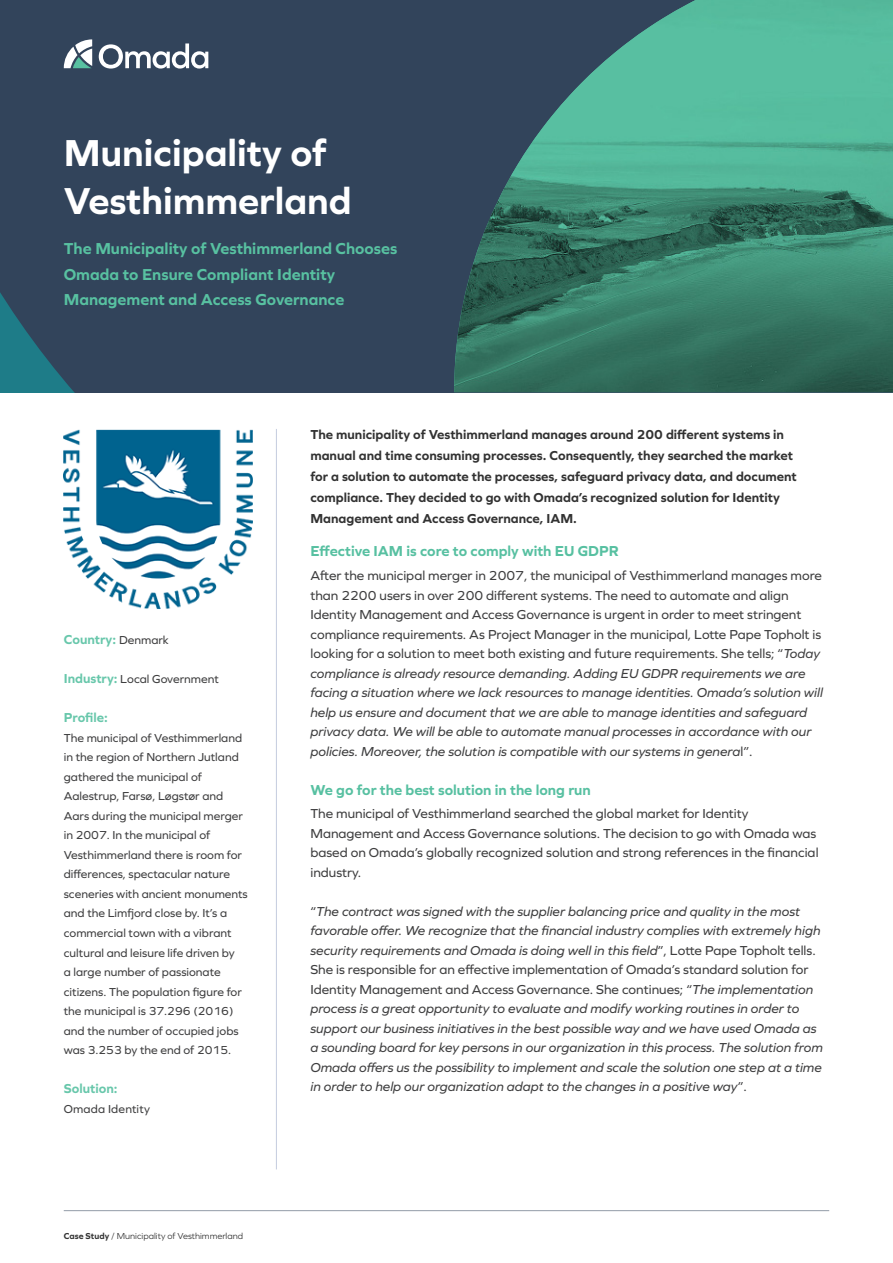
<style>
.page{position:relative;width:893px;height:1263px;background:#fff}
.page>*{position:absolute;margin:0;border:0;box-sizing:border-box;transform-origin:0 0}
.t1{font:700 39px/48px "Graphie";color:#fff}
.Sub_Title{font:700 16.5px/25.5px "Graphie";color:#58c1a1}
.t2{font:700 15px "Graphie";color:#57c0a1}
.t3{font:13.5px/19.5px "Graphie";color:#3e3e3f}
.t4{font:italic 13.5px/19.5px "Graphie";color:#3e3e3f}
.First_paragraph{font:700 13.5px/21px "Graphie";color:#323232}
.t5{font:700 13.5px "Graphie";color:#68c7ab}
.t6{font:12px/19.5px "Graphie";color:#3e3e3f}
.t7{font:9px "Graphie";color:#323232}
.s1{font-weight:400;font-size:12px;color:#3e3e3f}
.s2{font-weight:700;font-size:13.5px;color:#68c7ab}
.s3{font-weight:700}
.s4{font-style:italic}
.s5{font-style:normal}
</style>
<div class="page">
<div style="left:0;top:0;width:893px;height:392px;background:#32445b"></div>
<svg style="left:0;top:292px;width:74px;height:100px"></svg>
<img style="left:454px;top:0;width:439px;height:392px">
<hr style="left:64px;top:1210px;width:765px;height:1px;background:#32445b">
<svg style="left:64px;top:39px;width:28px;height:29px"></svg>
<svg style="left:99px;top:43px;width:109px;height:26px"></svg>
<hr style="left:276px;top:429px;width:1px;height:740px;background:#c4ccde">
<img style="left:64px;top:429px;width:188px;height:180px">
<p class="t1" style="left:64px;top:128px;width:289px">Municipality of<br>Vesthimmerland</p>
<p class="Sub_Title" style="left:64px;top:236px;width:335px">The Municipality of Vesthimmerland Chooses<br>Omada to Ensure Compliant Identity<br>Management and Access Governance</p>
<p class="t5" style="left:64px;top:632px;width:107px">Country: <span class="s1">Denmark</span></p>
<p class="t6" style="left:64px;top:669px;width:156px"><span class="s2">Industry:</span> Local Government</p>
<p class="t5" style="left:64px;top:710px;width:46px">Profile:</p>
<p class="t6" style="left:64px;top:728px;width:185px">The municipal of Vesthimmerland in the region of Northern Jutland gathered the municipal of<br>Aalestrup, Farsø, Løgstør and<br>Aars during the municipal merger in 2007. In the municipal of<br>Vesthimmerland there is room for differences, spectacular nature sceneries with ancient monuments and the Limfjord close by. It’s a commercial town with a vibrant cultural and leisure life driven by<br>a large number of passionate citizens. The population figure for the municipal is 37.296 (2016) and the number of occupied jobs was 3.253 by the end of 2015.</p>
<p class="t5" style="left:64px;top:1080px;width:55px">Solution:</p>
<p class="t6" style="left:64px;top:1098px;width:88px">Omada Identity</p>
<p class="t7" style="left:64px;top:1231px;width:181px"><span class="s3">Case Study</span> / Municipality of Vesthimmerland</p>
<p class="First_paragraph" style="left:310px;top:424px;width:488px">The municipality of Vesthimmerland manages around 200 different systems in manual and time consuming processes. Consequently, they searched the market for a solution to automate the processes, safeguard privacy data, and document compliance. They decided to go with Omada’s recognized solution for Identity Management and Access Governance, IAM.</p>
<p class="t2" style="left:310px;top:542px;width:310px">Effective IAM is core to comply with EU GDPR</p>
<p class="t3" style="left:310px;top:565px;width:514px">After the municipal merger in 2007, the municipal of Vesthimmerland manages more than 2200 users in over 200 different systems. The need to automate and align Identity Management and Access Governance is urgent in order to meet stringent compliance requirements. As Project Manager in the municipal, Lotte Pape Topholt is looking for a solution to meet both existing and future requirements. She tells; “<span class="s4">Today compliance is already resource demanding. Adding EU GDPR requirements we are facing a situation where we lack resources to manage identities. Omada’s solution will help us ensure and document that we are able to manage identities and safeguard privacy data. We will be able to automate manual processes in accordance with our policies. Moreover, the solution is compatible with our systems in genera</span>l”.</p>
<p class="t2" style="left:310px;top:781px;width:282px">We go for the best solution in the long run</p>
<p class="t3" style="left:310px;top:804px;width:510px">The municipal of Vesthimmerland searched the global market for Identity Management and Access Governance solutions. The decision to go with Omada was based on Omada’s globally recognized solution and strong references in the financial industry.</p>
<p class="t4" style="left:310px;top:901px;width:514px"><span class="s5">“</span>The contract was signed with the supplier balancing price and quality in the most favorable offer. We recognize that the financial industry complies with extremely high security requirements and Omada is doing well in this field<span class="s5">”, Lotte Pape Topholt tells.<br>She is responsible for an effective implementation of Omada’s standard solution for Identity Management and Access Governance. She continues; “</span>The implementation process is a great opportunity to evaluate and modify working routines in order to support our business initiatives in the best possible way and we have used Omada as a sounding board for key persons in our organization in this process. The solution from Omada offers us the possibility to implement and scale the solution one step at a time in order to help our organization adapt to the changes in a positive way<span class="s5">”.</span></p>
</div>
